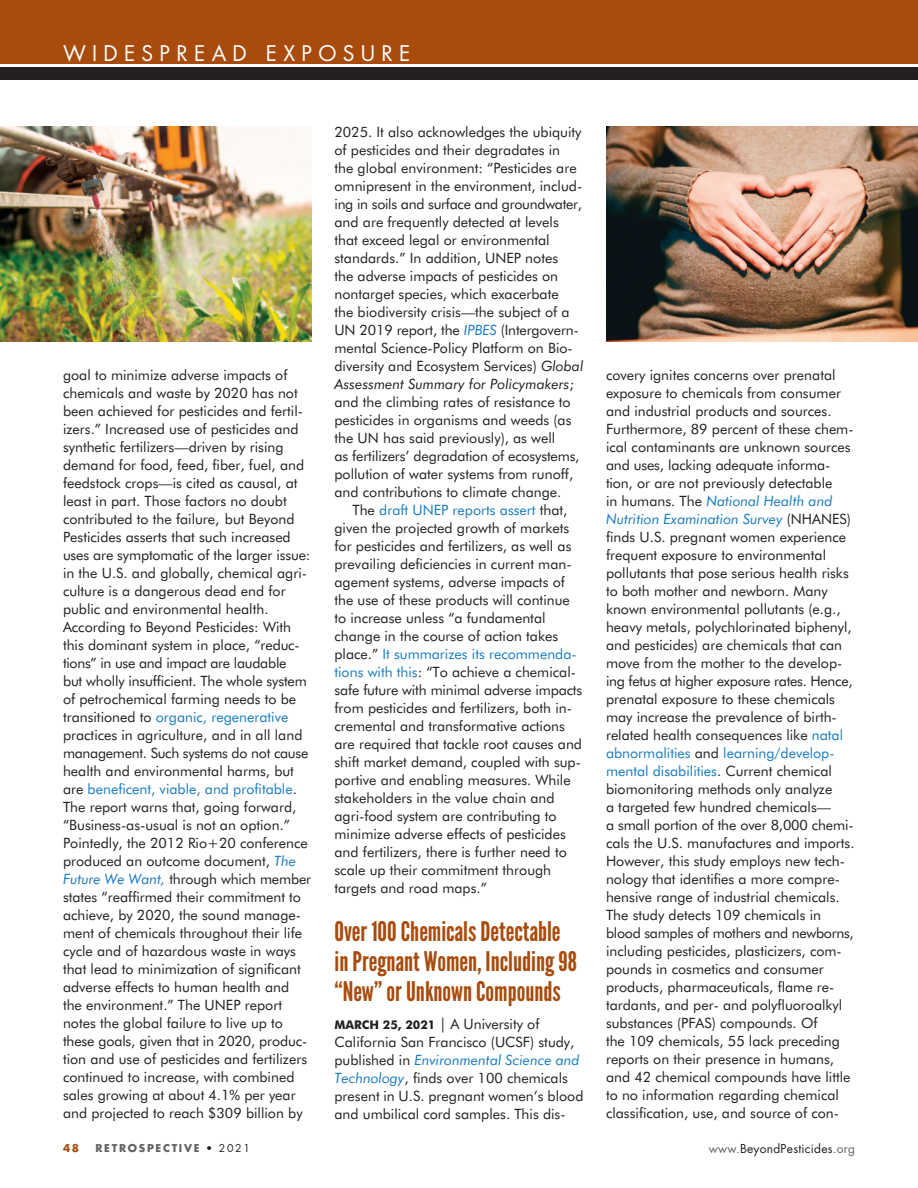
<style>
.page{position:relative;width:918px;height:1188px;background:#fff}
.page>*{position:absolute;margin:0;border:0;box-sizing:border-box;transform-origin:0 0}
.t1{font:27px/30px "League Gothic";color:#a84b0d}
.t2{font:21px "Futura Std";letter-spacing:.3em;color:#fff}
.t3{font:14.25px/18px "Futura BT";color:#231f20}
.t4{font:12px "Futura Std";letter-spacing:.02em;color:#231f20}
.t5{font:700 12px "Futura BT";color:#231f20}
.t6{font:700 10.5px "Futura Std";letter-spacing:.16em;color:#636366}
.t7{font:700 10.5px "Futura Std";color:#a84b0d}
.s1{color:#197bc0}
.s2{font-style:italic;color:#197bc0}
.s3{font-style:italic}
.s4{font-weight:700;font-size:12px}
.s5{font-size:15px}
.s6{font-weight:400;color:#231f20}
.s7{color:#636366}
</style>
<div class="page">
<div style="left:0;top:67px;width:918px;height:12px;background:#231f20"></div>
<div style="left:0;top:0;width:918px;height:64px;background:#a84b0d"></div>
<img style="left:0;top:126px;width:312px;height:216px">
<img style="left:606px;top:126px;width:312px;height:215px">
<h2 class="t2" style="left:63px;top:39px;width:349px">widespread exposure</h2>
<p class="t3" style="left:63px;top:366px;width:250px">goal to minimize adverse impacts of chemicals and waste by 2020 has not been achieved for pesticides and fertil&shy;izers.” Increased use of pesticides and synthetic fertilizers—driven by rising demand for food, feed, fiber, fuel, and feedstock crops—is cited as causal, at least in part. Those factors no doubt contributed to the failure, but Beyond Pesticides asserts that such increased uses are symptomatic of the larger issue: in the U.S. and globally, chemical agri&shy;culture is a dangerous dead end for public and environmental health.<br>According to Beyond Pesticides: With this dominant system in place, “reduc&shy;tions” in use and impact are laudable<br>but wholly insufficient. The whole system of petrochemical farming needs to be transitioned to <span class="s1">organic, regenerative </span>practices in agriculture, and in all land management. Such systems do not cause health and environmental harms, but are <span class="s1">beneficent, viable, and profitable</span>.<br>The report warns that, going forward, “Business-as-usual is not an option.” Pointedly, the 2012 Rio+20 conference produced an outcome document, <span class="s2">The Future We Want,</span> through which member states “reaffirmed their commitment to achieve, by 2020, the sound manage&shy;ment of chemicals throughout their life cycle and of hazardous waste in ways that lead to minimization of significant adverse effects to human health and the environment.” The UNEP report notes the global failure to live up to these goals, given that in 2020, produc&shy;tion and use of pesticides and fertilizers continued to increase, with combined sales growing at about 4.1% per year and projected to reach $309 billion by</p>
<p class="t3" style="left:335px;top:123px;width:250px">2025. It also acknowledges the ubiquity of pesticides and their degradates in<br>the global environment: “Pesticides are omnipresent in the environment, includ&shy;ing in soils and surface and groundwater, and are frequently detected at levels that exceed legal or environmental standards.” In addition, UNEP notes<br>the adverse impacts of pesticides on nontarget species, which exacerbate<br>the biodiversity crisis—the subject of a UN 2019 report, the <span class="s2">IPBES</span> (Intergovern&shy;mental Science-Policy Platform on Bio&shy;diversity and Ecosystem Services) <span class="s3">Global Assessment Summary for Policymakers</span>; and the climbing rates of resistance to pesticides in organisms and weeds (as the UN has said previously), as well<br>as fertilizers’ degradation of ecosystems, pollution of water systems from runoff, and contributions to climate change.</p>
<p class="t3" style="left:335px;top:501px;width:249px;text-indent:18px">The <span class="s1">draft UNEP reports assert</span> that, given the projected growth of markets for pesticides and fertilizers, as well as prevailing deficiencies in current man&shy;agement systems, adverse impacts of the use of these products will continue to increase unless “a fundamental change in the course of action takes place.” <span class="s1">It summarizes its recommenda&shy;tions with this</span>: “To achieve a chemical&shy;safe future with minimal adverse impacts from pesticides and fertilizers, both in&shy;cremental and transformative actions are required that tackle root causes and shift market demand, coupled with sup&shy;portive and enabling measures. While stakeholders in the value chain and agri-food system are contributing to minimize adverse effects of pesticides and fertilizers, there is further need to scale up their commitment through targets and road maps.”</p>
<h1 class="t1" style="left:334px;top:916px;width:244px">Over 100 Chemicals Detectable in Pregnant Women, Including 98 “New” or Unknown Compounds</h1>
<p class="t5" style="left:334px;top:1018px;width:29px">MARCH</p>
<p class="t3" style="left:335px;top:1015px;width:250px;text-indent:48px"><span class="s4">25, 2021</span> <span class="s5">|</span> A University of California San Francisco (UCSF) study, published in <span class="s2">Environmental Science and Technology</span>, finds over 100 chemicals present in U.S. pregnant women’s blood and umbilical cord samples. This dis-</p>
<p class="t3" style="left:606px;top:366px;width:250px">covery ignites concerns over prenatal exposure to chemicals from consumer and industrial products and sources.<br>Furthermore, 89 percent of these chem&shy;ical contaminants are unknown sources and uses, lacking adequate informa&shy;tion, or are not previously detectable<br>in humans. The <span class="s2">National Health and Nutrition Examination Survey</span> (NHANES) finds U.S. pregnant women experience frequent exposure to environmental pollutants that pose serious health risks to both mother and newborn. Many known environmental pollutants (e.g., heavy metals, polychlorinated biphenyl, and pesticides) are chemicals that can move from the mother to the develop&shy;ing fetus at higher exposure rates. Hence, prenatal exposure to these chemicals may increase the prevalence of birth&shy;related health consequences like <span class="s1">natal abnormalities</span> and <span class="s1">learning/develop&shy;mental disabilities</span>. Current chemical biomonitoring methods only analyze<br>a targeted few hundred chemicals—<br>a small portion of the over 8,000 chemi&shy;cals the U.S. manufactures and imports.<br>However, this study employs new tech&shy;nology that identifies a more compre&shy;hensive range of industrial chemicals.<br>The study detects 109 chemicals in blood samples of mothers and newborns, including pesticides, plasticizers, com&shy;pounds in cosmetics and consumer products, pharmaceuticals, flame re&shy;tardants, and per- and polyfluoroalkyl substances (PFAS) compounds. Of<br>the 109 chemicals, 55 lack preceding reports on their presence in humans, and 42 chemical compounds have little to no information regarding chemical classification, use, and source of con-</p>
<p class="t7" style="left:63px;top:1141px;width:18px">48</p>
<p class="t6" style="left:96px;top:1141px;width:156px">RETROSPECTIVE <span class="s6">• 2021</span></p>
<p class="t4" style="left:709px;top:1141px;width:148px"><span class="s7">www.</span>BeyondPesticides<span class="s7">.org</span></p>
</div>
